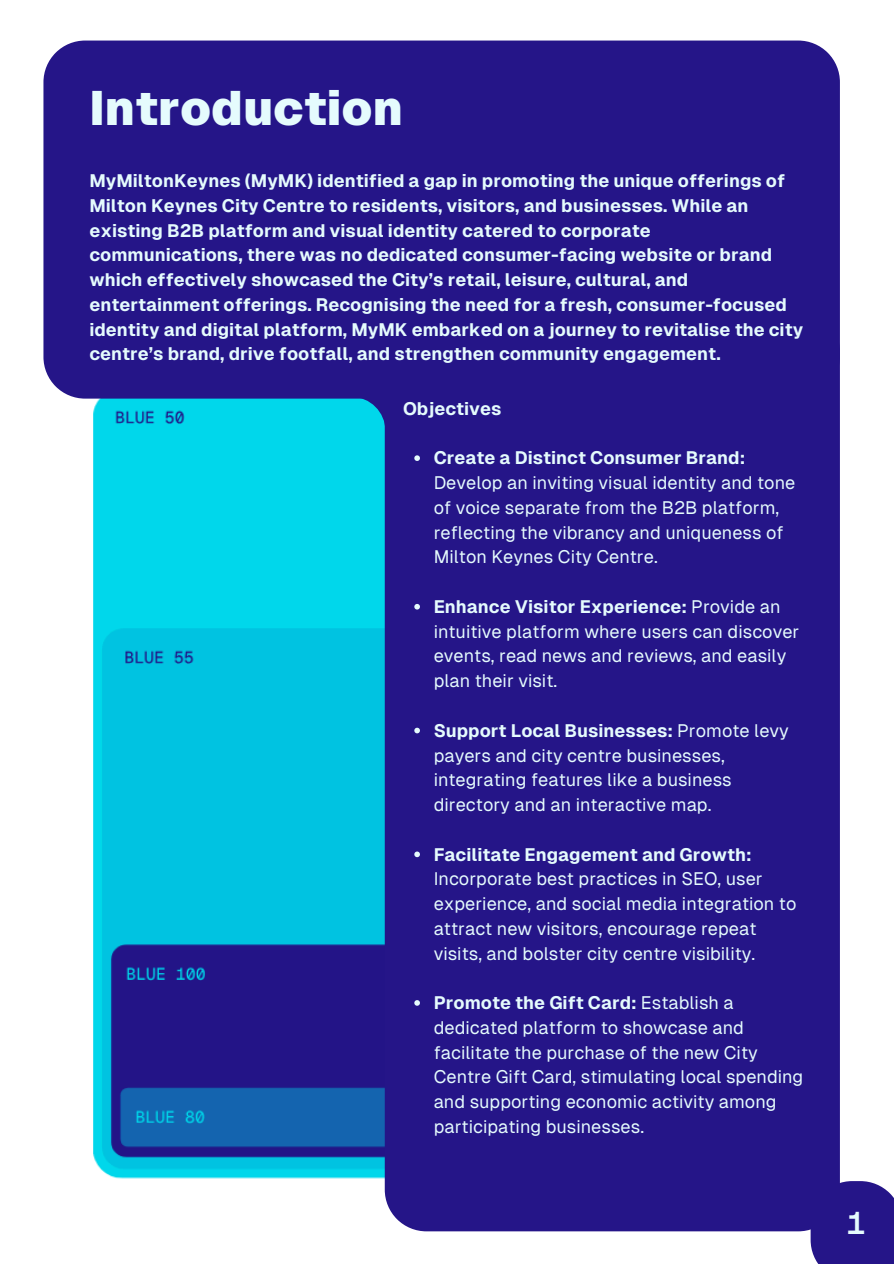
<style>
.page{position:relative;width:894px;height:1264px;background:#fff}
.page>*{position:absolute;margin:0;border:0;box-sizing:border-box;transform-origin:0 0}
.t1{font:900 48px "Geist";color:#e5fbfd}
.t2{font:700 31.5px "Geist Mono";color:#e5fbfd}
.t3{font:18px/24.8px "Geist";color:#e5fbfd}
.t4{font:700 18px/24.8px "Geist";color:#e5fbfd}
.s1{font-weight:700}
</style>
<div class="page">
<img style="left:78px;top:398px;width:306px;height:781px">
<svg style="left:351px;top:250px;width:211px;height:181px"></svg>
<div style="left:43px;top:41px;width:796px;height:357px;background:#251588"></div>
<div style="left:384px;top:309px;width:455px;height:922px;background:#251588"></div>
<div style="left:810px;top:1181px;width:83px;height:82px;background:#251588"></div>
<svg style="left:414px;top:455px;width:6px;height:6px"></svg>
<svg style="left:414px;top:604px;width:6px;height:5px"></svg>
<svg style="left:414px;top:727px;width:6px;height:6px"></svg>
<svg style="left:414px;top:851px;width:6px;height:6px"></svg>
<svg style="left:414px;top:1000px;width:6px;height:5px"></svg>
<h2 class="t1" style="left:89px;top:81px;width:315px">Introduction</h2>
<p class="t4" style="left:89px;top:168px;width:715px">MyMiltonKeynes (MyMK) identified a gap in promoting the unique offerings of Milton Keynes City Centre to residents, visitors, and businesses. While an existing B2B platform and visual identity catered to corporate communications, there was no dedicated consumer-facing website or brand which effectively showcased the City’s retail, leisure, cultural, and entertainment offerings. Recognising the need for a fresh, consumer-focused identity and digital platform, MyMK embarked on a journey to revitalise the city centre’s brand, drive footfall, and strengthen community engagement.</p>
<p class="t4" style="left:403px;top:396px;width:100px">Objectives</p>
<p class="t3" style="left:433px;top:445px;width:363px"><span class="s1">Create a Distinct Consumer Brand:<br></span>Develop an inviting visual identity and tone of voice separate from the B2B platform, reflecting the vibrancy and uniqueness of Milton Keynes City Centre.</p>
<p class="t3" style="left:433px;top:594px;width:367px"><span class="s1">Enhance Visitor Experience:</span> Provide an intuitive platform where users can discover events, read news and reviews, and easily plan their visit.</p>
<p class="t3" style="left:433px;top:718px;width:357px"><span class="s1">Support Local Businesses:</span> Promote levy payers and city centre businesses, integrating features like a business directory and an interactive map.</p>
<p class="t3" style="left:433px;top:841px;width:364px"><span class="s1">Facilitate Engagement and Growth:<br></span>Incorporate best practices in SEO, user experience, and social media integration to attract new visitors, encourage repeat visits, and bolster city centre visibility.</p>
<p class="t3" style="left:433px;top:990px;width:371px"><span class="s1">Promote the Gift Card:</span> Establish a dedicated platform to showcase and facilitate the purchase of the new City Centre Gift Card, stimulating local spending and supporting economic activity among participating businesses.</p>
<h2 class="t2" style="left:846px;top:1205px;width:20px">1</h2>
</div>
